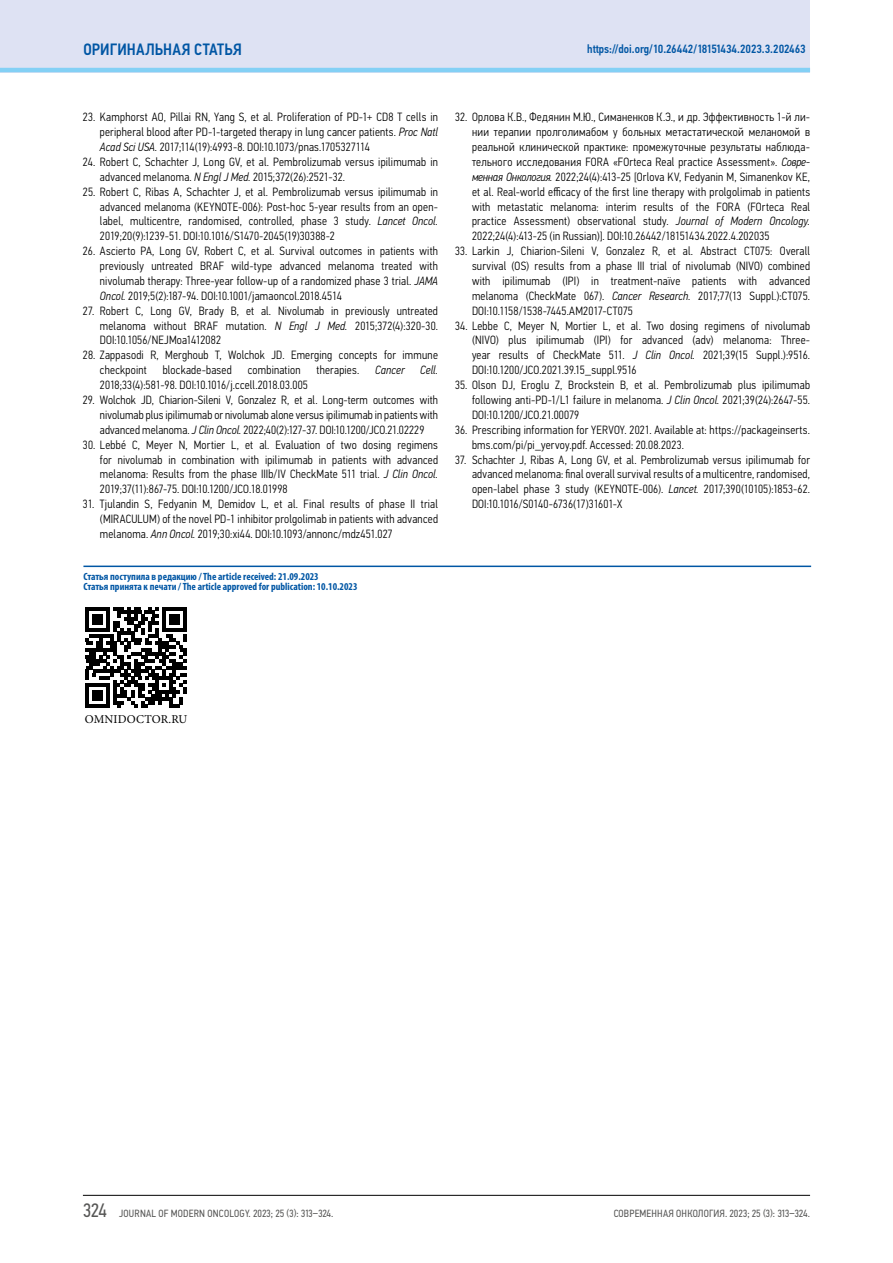
<style>
.page{position:relative;width:893px;height:1263px;background:#fff}
.page>*{position:absolute;margin:0;border:0;box-sizing:border-box;transform-origin:0 0}
.t1{font:500 16.5px "Eco Vector Cond";letter-spacing:.01em;color:#0056a4}
.LITER{font:300 12px/14.9px "Eco Vector Cond";letter-spacing:.015em;color:#000;text-align:justify}
.t2{font:500 12px "Eco Vector Cond";color:#0056a4}
.t3{font:12px "Minion Pro";letter-spacing:.01em;color:#000}
.LITER-2{font:italic 300 12px "Eco Vector Cond";letter-spacing:.01em;color:#000}
.t4{font:700 condensed 10.5px/10.5px "Myriad Pro";color:#0056a4}
.t5{font:10.5px "Eco Vector Cond";letter-spacing:.02em;color:#575756}
.s1{font-style:italic}
.s2{font-size:19.5px}
</style>
<div class="page">
<div style="left:0;top:0;width:810px;height:72px;background:#dee2f3"></div>
<hr style="left:0;top:68px;width:810px;height:4px;background:#83d0f5">
<hr style="left:83px;top:1195px;width:727px;height:1px;background:#000">
<hr style="left:83px;top:566px;width:728px;height:1px;background:#0056a4">
<svg style="left:86px;top:607px;width:101px;height:101px"></svg>
<hr style="left:169px;top:704px;width:11px;height:4px;background:#000">
<h1 class="t1" style="left:83px;top:40px;width:160px">ОРИГИНАЛЬНАЯ СТАТЬЯ</h1>
<p class="t2" style="left:587px;top:42px;width:220px">https://doi.org/10.26442/18151434.2023.3.202463</p>
<p class="LITER" style="left:100px;top:110px;width:340px;text-indent:-17px">23. Kamphorst AO, Pillai RN, Yang S, et al. Proliferation of PD-1+ CD8 T cells in peripheral blood after PD-1-targeted therapy in lung cancer patients. <span class="s1">Proc Natl Acad Sci USA.</span> 2017;114(19):4993-8. DOI:10.1073/pnas.1705327114</p>
<p class="LITER" style="left:100px;top:154px;width:340px;text-indent:-17px">24. Robert C, Schachter J, Long GV, et al. Pembrolizumab versus ipilimumab in advanced melanoma. <span class="s1">N Engl J Med.</span> 2015;372(26):2521-32.</p>
<p class="LITER" style="left:100px;top:184px;width:340px;text-indent:-17px">25. Robert C, Ribas A, Schachter J, et al. Pembrolizumab versus ipilimumab in advanced melanoma (KEYNOTE-006): Post-hoc 5-year results from an open&shy;label, multicentre, randomised, controlled, phase 3 study. <span class="s1">Lancet Oncol.<br></span>2019;20(9):1239-51. DOI:10.1016/S1470-2045(19)30388-2</p>
<p class="LITER" style="left:100px;top:244px;width:340px;text-indent:-17px">26. Ascierto PA, Long GV, Robert C, et al. Survival outcomes in patients with previously untreated BRAF wild-type advanced melanoma treated with nivolumab therapy: Three-year follow-up of a randomized phase 3 trial. <span class="s1">JAMA Oncol.</span> 2019;5(2):187-94. DOI:10.1001/jamaoncol.2018.4514</p>
<p class="LITER" style="left:100px;top:303px;width:340px;text-indent:-17px">27. Robert C, Long GV, Brady B, et al. Nivolumab in previously untreated melanoma without BRAF mutation. <span class="s1">N Engl J Med.</span> 2015;372(4):320-30.<br>DOI:10.1056/NEJMoa1412082</p>
<p class="LITER" style="left:100px;top:348px;width:340px;text-indent:-17px">28. Zappasodi R, Merghoub T, Wolchok JD. Emerging concepts for immune checkpoint</p>
<p class="LITER" style="left:163px;top:363px;width:71px">blockade-based</p>
<p class="LITER" style="left:248px;top:363px;width:54px">combination</p>
<p class="LITER" style="left:317px;top:363px;width:44px">therapies.</p>
<p class="LITER-2" style="left:375px;top:363px;width:31px">Cancer</p>
<p class="LITER-2" style="left:420px;top:363px;width:19px">Cell.</p>
<p class="LITER" style="left:100px;top:378px;width:209px">2018;33(4):581-98. DOI:10.1016/j.ccell.2018.03.005</p>
<p class="LITER" style="left:100px;top:392px;width:340px;text-indent:-17px">29. Wolchok JD, Chiarion-Sileni V, Gonzalez R, et al. Long-term outcomes with nivolumab plus ipilimumab or nivolumab alone versus ipilimumab in patients with advanced melanoma. <span class="s1">J Clin Oncol.</span> 2022;40(2):127-37. DOI:10.1200/JCO.21.02229</p>
<p class="LITER" style="left:100px;top:437px;width:340px;text-indent:-17px">30. Lebbé C, Meyer N, Mortier L, et al. Evaluation of two dosing regimens for nivolumab in combination with ipilimumab in patients with advanced melanoma: Results from the phase IIIb/IV CheckMate 511 trial. <span class="s1">J Clin Oncol.<br></span>2019;37(11):867-75. DOI:10.1200/JCO.18.01998</p>
<p class="LITER" style="left:100px;top:497px;width:340px;text-indent:-17px">31. Tjulandin S, Fedyanin M, Demidov L, et al. Final results of phase II trial (MIRACULUM) of the novel PD-1 inhibitor prolgolimab in patients with advanced melanoma. <span class="s1">Ann Oncol.</span> 2019;30:xi44. DOI:10.1093/annonc/mdz451.027</p>
<p class="t4" style="left:83px;top:571px;width:276px">Статья поступила в редакцию / The article received: 21.09.2023<br>Статья принята к печати / The article approved for publication: 10.10.2023</p>
<p class="LITER" style="left:472px;top:110px;width:340px;text-indent:-17px">32. Орлова К.В., Федянин М.Ю., Симаненков К.Э., и др. Эффективность 1-й ли&shy;нии терапии пролголимабом у больных метастатической меланомой в реальной клинической практике: промежуточные результаты наблюда&shy;тельного исследования FORA «FOrteca Real practice Assessment». <span class="s1">Совре&shy;менная Онкология.</span> 2022;24(4):413-25 [Orlova KV, Fedyanin M, Simanenkov KE, et al. Real-world efficacy of the first line therapy with prolgolimab in patients with metastatic melanoma: interim results of the FORA (FOrteca Real practice Assessment) observational study. <span class="s1">Journal of Modern Oncology.<br></span>2022;24(4):413-25 (in Russian)]. DOI:10.26442/18151434.2022.4.202035</p>
<p class="LITER" style="left:472px;top:244px;width:340px;text-indent:-17px">33. Larkin J, Chiarion-Sileni V, Gonzalez R, et al. Abstract CT075: Overall survival (OS) results from a phase III trial of nivolumab (NIVO) combined with ipilimumab (IPI) in treatment-naïve patients with advanced melanoma (CheckMate 067). <span class="s1">Cancer Research.</span> 2017;77(13 Suppl.):CT075.<br>DOI:10.1158/1538-7445.AM2017-CT075</p>
<p class="LITER" style="left:472px;top:318px;width:340px;text-indent:-17px">34. Lebbe C, Meyer N, Mortier L, et al. Two dosing regimens of nivolumab (NIVO) plus ipilimumab (IPI) for advanced (adv) melanoma: Three&shy;year results of CheckMate 511. <span class="s1">J Clin Oncol.</span> 2021;39(15 Suppl.):9516.<br>DOI:10.1200/JCO.2021.39.15_suppl.9516</p>
<p class="LITER" style="left:472px;top:378px;width:340px;text-indent:-17px">35. Olson DJ, Eroglu Z, Brockstein B, et al. Pembrolizumab plus ipilimumab following anti-PD-1/L1 failure in melanoma. <span class="s1">J Clin Oncol.</span> 2021;39(24):2647-55.<br>DOI:10.1200/JCO.21.00079</p>
<p class="LITER" style="left:472px;top:422px;width:340px;text-indent:-17px">36. Prescribing information for YERVOY. 2021. Available at: https://packageinserts. bms.com/pi/pi_yervoy.pdf. Accessed: 20.08.2023.</p>
<p class="LITER" style="left:472px;top:452px;width:340px;text-indent:-17px">37. Schachter J, Ribas A, Long GV, et al. Pembrolizumab versus ipilimumab for advanced melanoma: final overall survival results of a multicentre, randomised, open-label phase 3 study (KEYNOTE-006). <span class="s1">Lancet.</span> 2017;390(10105):1853-62.<br>DOI:10.1016/S0140-6736(17)31601-X</p>
<p class="t3" style="left:85px;top:711px;width:104px">OMNIDOCTOR.RU</p>
<p class="t5" style="left:83px;top:1208px;width:252px"><span class="s2">324</span> JOURNAL OF MODERN ONCOLOGY. 2023; 25 (3): 313–324.</p>
<p class="t5" style="left:614px;top:1208px;width:198px">СОВРЕМЕННАЯ ОНКОЛОГИЯ. 2023; 25 (3): 313–324.</p>
</div>
